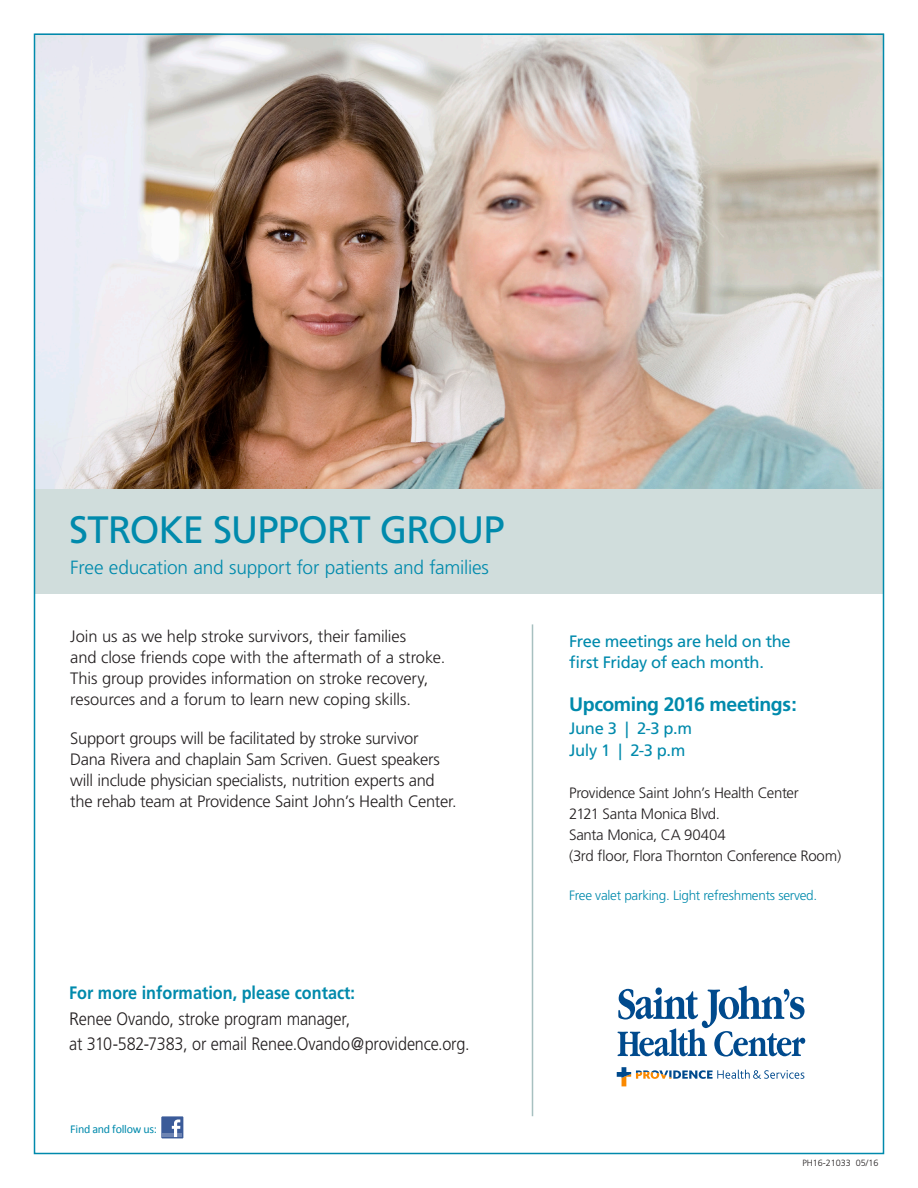
<style>
.page{position:relative;width:918px;height:1188px;background:#fff}
.page>*{position:absolute;margin:0;border:0;box-sizing:border-box;transform-origin:0 0}
.Topic{font:38.25px "Frutiger";letter-spacing:-.025em;color:#008aac}
.t1{font:700 19.5px "Frutiger";letter-spacing:-.02em;color:#008aac}
.Topic-2{font:300 19.05px "Frutiger";letter-spacing:-.01em;color:#008aac}
.t2{font:300 18px/25.5px "Frutiger";letter-spacing:-.01em;color:#231f20}
.t3{font:300 16.5px/21px "Frutiger";letter-spacing:-.01em;color:#231f20}
.t4{font:16.5px/21px "Frutiger";letter-spacing:-.02em;color:#008aac}
.t5{font:300 15px "Frutiger";letter-spacing:-.02em;color:#231f20}
.t6{font:300 13.5px "Frutiger";letter-spacing:-.02em;color:#008aac}
.t7{font:12px "Calibri";letter-spacing:-.02em;color:#008aac}
.t8{font:300 9px "Frutiger";color:#231f20}
.s1{font-weight:700;color:#008aac}
</style>
<div class="page">
<img style="left:37px;top:37px;width:844px;height:452px">
<svg style="left:161px;top:1116px;width:23px;height:23px"></svg>
<svg style="left:617px;top:1067px;width:187px;height:19px"></svg>
<svg style="left:618px;top:986px;width:187px;height:71px"></svg>
<hr style="left:532px;top:624px;width:1px;height:492px;background:#a7c0c0">
<div style="left:35px;top:489px;width:849px;height:105px;background:#d0dddc"></div>
<p class="Topic" style="left:69px;top:507px;width:437px">STROKE SUPPORT GROUP</p>
<p class="Topic-2" style="left:70px;top:557px;width:420px">Free education and support for patients and families</p>
<p class="t3" style="left:70px;top:626px;width:377px">Join us as we help stroke survivors, their families<br>and close friends cope with the aftermath of a stroke.</p>
<p class="t3" style="left:70px;top:668px;width:360px">This group provides information on stroke recovery, resources and a forum to learn new coping skills.</p>
<p class="t3" style="left:70px;top:728px;width:388px">Support groups will be facilitated by stroke survivor Dana Rivera and chaplain Sam Scriven. Guest speakers will include physician specialists, nutrition experts and the rehab team at Providence Saint John’s Health Center.</p>
<p class="t2" style="left:69px;top:980px;width:402px"><span class="s1">For more information, please contact:<br></span>Renee Ovando, stroke program manager,<br>at 310-582-7383, or email Renee.Ovando@providence.org.</p>
<p class="t7" style="left:70px;top:1121px;width:88px">Find and follow us:</p>
<p class="t4" style="left:569px;top:631px;width:223px">Free meetings are held on the first Friday of each month.</p>
<p class="t1" style="left:569px;top:693px;width:229px">Upcoming 2016 meetings:</p>
<p class="t4" style="left:569px;top:718px;width:124px">June 3 | 2-3 p.m</p>
<p class="t4" style="left:569px;top:740px;width:118px">July 1 | 2-3 p.m</p>
<p class="t5" style="left:569px;top:785px;width:231px">Providence Saint John’s Health Center</p>
<p class="t5" style="left:569px;top:806px;width:152px">2121 Santa Monica Blvd.</p>
<p class="t5" style="left:569px;top:827px;width:158px">Santa Monica, CA 90404</p>
<p class="t5" style="left:569px;top:848px;width:274px">(3rd floor, Flora Thornton Conference Room)</p>
<p class="t6" style="left:569px;top:888px;width:250px">Free valet parking. Light refreshments served.</p>
<p class="t8" style="left:802px;top:1158px;width:78px">PH16-21033 05/16</p>
</div>
